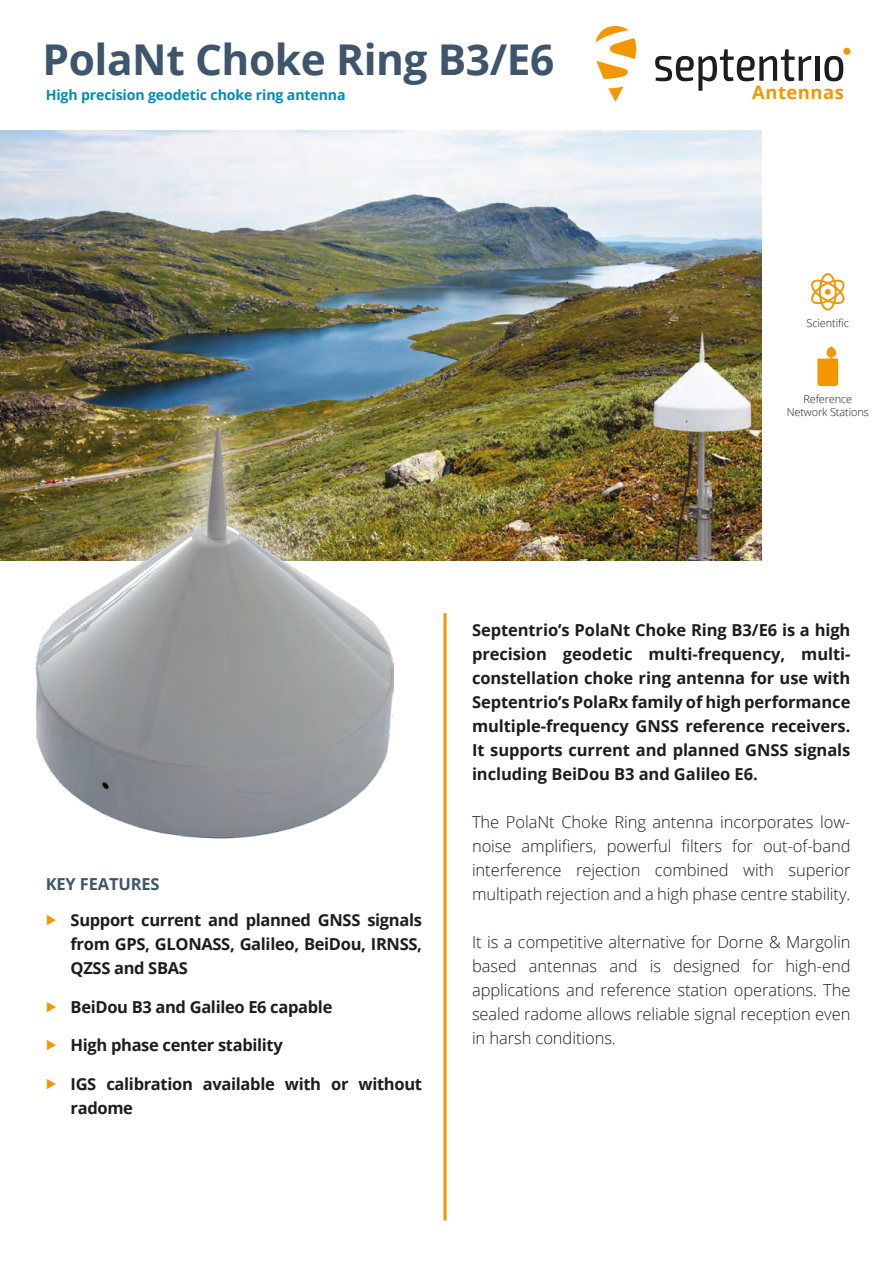
<style>
.page{position:relative;width:893px;height:1263px;background:#fff}
.page>*{position:absolute;margin:0;border:0;box-sizing:border-box;transform-origin:0 0}
.t1{font:700 42.45px "Open Sans";letter-spacing:-.01em;color:#3e556b}
.t2{font:700 18.45px "Open Sans";letter-spacing:.03em;color:#f49600}
.t3{font:700 16.5px/24px "Open Sans";letter-spacing:-.02em;color:#1d1d1b;text-align:justify}
.t4{font:300 16.5px/24px "Open Sans";letter-spacing:-.005em;color:#1d1d1b;text-align:justify}
.t5{font:700 16.5px "Open Sans";letter-spacing:-.01em;color:#3e556b}
.t6{font:700 14.1px "Open Sans";letter-spacing:-.01em;color:#008cbd}
.t7{font:300 10.95px/13px "Open Sans";letter-spacing:-.01em;color:#1d1d1b;text-align:center}
</style>
<div class="page">
<img style="left:0;top:131px;width:762px;height:429px">
<hr style="left:443px;top:613px;width:3px;height:607px;background:#f49600">
<div style="left:843px;top:48px;width:7px;height:7px;background:#f49600;border-radius:50%"></div>
<hr style="left:815px;top:57px;width:4px;height:24px;background:#1d1d1b">
<svg style="left:824px;top:56px;width:19px;height:25px"></svg>
<svg style="left:655px;top:49px;width:156px;height:42px"></svg>
<svg style="left:595px;top:26px;width:41px;height:53px"></svg>
<svg style="left:608px;top:86px;width:16px;height:16px"></svg>
<img style="left:36px;top:423px;width:358px;height:416px">
<svg style="left:811px;top:273px;width:34px;height:38px"></svg>
<div style="left:817px;top:359px;width:21px;height:26px;background:#f49600;border:2px solid #f49600"></div>
<div style="left:819px;top:383px;width:17px;height:3px;border:2px solid #f49600"></div>
<svg style="left:826px;top:346px;width:10px;height:17px"></svg>
<h1 class="t1" style="left:43px;top:30px;width:513px">PolaNt Choke Ring B3/E6</h1>
<p class="t6" style="left:46px;top:85px;width:301px">High precision geodetic choke ring antenna</p>
<p class="t2" style="left:752px;top:80px;width:93px">Antennas</p>
<p class="t7" style="left:807px;top:316px;width:44px">Scientific</p>
<p class="t7" style="left:787px;top:392px;width:84px">Reference<br>Network Stations</p>
<p class="t5" style="left:46px;top:873px;width:115px">KEY FEATURES</p>
<p class="t3" style="left:71px;top:908px;width:353px">Support current and planned GNSS signals from GPS, GLONASS, Galileo, BeiDou, IRNSS, QZSS and SBAS</p>
<p class="t3" style="left:71px;top:994px;width:263px">BeiDou B3 and Galileo E6 capable</p>
<p class="t3" style="left:71px;top:1033px;width:214px">High phase center stability</p>
<p class="t3" style="left:71px;top:1071px;width:353px">IGS calibration available with or without radome</p>
<p class="t3" style="left:472px;top:617px;width:380px">Septentrio’s PolaNt Choke Ring B3/E6 is a high precision geodetic multi-frequency, multi&shy;constellation choke ring antenna for use with Septentrio’s PolaRx family of high performance multiple-frequency GNSS reference receivers.<br>It supports current and planned GNSS signals including BeiDou B3 and Galileo E6.</p>
<p class="t4" style="left:472px;top:809px;width:380px">The PolaNt Choke Ring antenna incorporates low&shy;noise amplifiers, powerful filters for out-of-band interference rejection combined with superior multipath rejection and a high phase centre stability.</p>
<p class="t4" style="left:472px;top:929px;width:380px">It is a competitive alternative for Dorne &amp; Margolin based antennas and is designed for high-end applications and reference station operations. The sealed radome allows reliable signal reception even in harsh conditions.</p>
</div>
